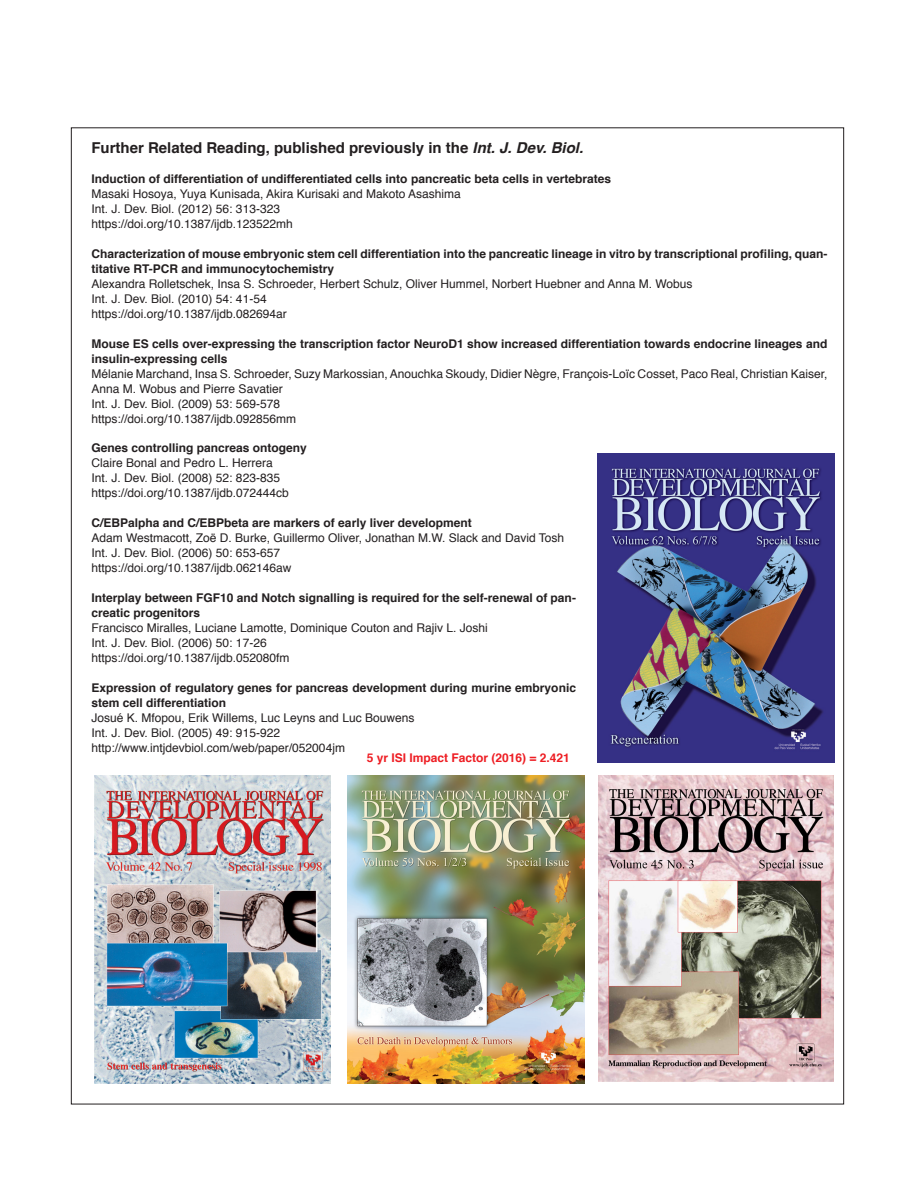
<style>
.page{position:relative;width:915px;height:1191px;background:#fff}
.page>*{position:absolute;margin:0;border:0;box-sizing:border-box;transform-origin:0 0}
._0-TitleSmall-2{font:700 15px "Helvetica";color:#231f20}
._0-RelatedArticles{font:12px/15px "Helvetica";color:#231f20}
._0-RelatedArticles-2{font:700 12px/15px "Helvetica";color:#231f20}
._0-TitleSmall-2-2{font:700 12px "Helvetica";color:#ee1d23}
.s1{font-style:italic}
</style>
<div class="page">
<img style="left:597px;top:453px;width:237px;height:309px">
<img style="left:347px;top:775px;width:237px;height:308px">
<img style="left:598px;top:776px;width:235px;height:305px">
<img style="left:94px;top:775px;width:236px;height:308px">
<p class="_0-TitleSmall-2" style="left:91px;top:135px;width:493px">Further Related Reading, published previously in the <span class="s1">Int. J. Dev. Biol.</span></p>
<p class="_0-RelatedArticles-2" style="left:91px;top:171px;width:521px">Induction of differentiation of undifferentiated cells into pancreatic beta cells in vertebrates</p>
<p class="_0-RelatedArticles" style="left:91px;top:186px;width:371px">Masaki Hosoya, Yuya Kunisada, Akira Kurisaki and Makoto Asashima</p>
<p class="_0-RelatedArticles" style="left:91px;top:201px;width:190px">Int. J. Dev. Biol. (2012) 56: 313-323</p>
<p class="_0-RelatedArticles" style="left:91px;top:216px;width:203px">https://doi.org/10.1387/ijdb.123522mh</p>
<p class="_0-RelatedArticles-2" style="left:91px;top:246px;width:737px">Characterization of mouse embryonic stem cell differentiation into the pancreatic lineage in vitro by transcriptional profiling, quan&shy;titative RT-PCR and immunocytochemistry</p>
<p class="_0-RelatedArticles" style="left:91px;top:276px;width:602px">Alexandra Rolletschek, Insa S. Schroeder, Herbert Schulz, Oliver Hummel, Norbert Huebner and Anna M. Wobus</p>
<p class="_0-RelatedArticles" style="left:91px;top:291px;width:177px">Int. J. Dev. Biol. (2010) 54: 41-54</p>
<p class="_0-RelatedArticles" style="left:91px;top:306px;width:197px">https://doi.org/10.1387/ijdb.082694ar</p>
<p class="_0-RelatedArticles-2" style="left:91px;top:336px;width:737px">Mouse ES cells over-expressing the transcription factor NeuroD1 show increased differentiation towards endocrine lineages and insulin-expressing cells</p>
<p class="_0-RelatedArticles" style="left:91px;top:366px;width:737px">Mélanie Marchand, Insa S. Schroeder, Suzy Markossian, Anouchka Skoudy, Didier Nègre, François-Loïc Cosset, Paco Real, Christian Kaiser,<br>Anna M. Wobus and Pierre Savatier</p>
<p class="_0-RelatedArticles" style="left:91px;top:396px;width:190px">Int. J. Dev. Biol. (2009) 53: 569-578</p>
<p class="_0-RelatedArticles" style="left:91px;top:411px;width:206px">https://doi.org/10.1387/ijdb.092856mm</p>
<p class="_0-RelatedArticles-2" style="left:91px;top:441px;width:217px">Genes controlling pancreas ontogeny</p>
<p class="_0-RelatedArticles" style="left:91px;top:456px;width:183px">Claire Bonal and Pedro L. Herrera</p>
<p class="_0-RelatedArticles" style="left:91px;top:471px;width:190px">Int. J. Dev. Biol. (2008) 52: 823-835</p>
<p class="_0-RelatedArticles" style="left:91px;top:486px;width:199px">https://doi.org/10.1387/ijdb.072444cb</p>
<p class="_0-RelatedArticles-2" style="left:91px;top:516px;width:382px">C/EBPalpha and C/EBPbeta are markers of early liver development</p>
<p class="_0-RelatedArticles" style="left:91px;top:531px;width:474px">Adam Westmacott, Zoë D. Burke, Guillermo Oliver, Jonathan M.W. Slack and David Tosh</p>
<p class="_0-RelatedArticles" style="left:91px;top:546px;width:190px">Int. J. Dev. Biol. (2006) 50: 653-657</p>
<p class="_0-RelatedArticles" style="left:91px;top:561px;width:202px">https://doi.org/10.1387/ijdb.062146aw</p>
<p class="_0-RelatedArticles-2" style="left:91px;top:591px;width:486px">Interplay between FGF10 and Notch signalling is required for the self-renewal of pan&shy;creatic progenitors</p>
<p class="_0-RelatedArticles" style="left:91px;top:621px;width:398px">Francisco Miralles, Luciane Lamotte, Dominique Couton and Rajiv L. Joshi</p>
<p class="_0-RelatedArticles" style="left:91px;top:636px;width:177px">Int. J. Dev. Biol. (2006) 50: 17-26</p>
<p class="_0-RelatedArticles" style="left:91px;top:651px;width:200px">https://doi.org/10.1387/ijdb.052080fm</p>
<p class="_0-RelatedArticles-2" style="left:91px;top:681px;width:486px">Expression of regulatory genes for pancreas development during murine embryonic stem cell differentiation</p>
<p class="_0-RelatedArticles" style="left:91px;top:711px;width:324px">Josué K. Mfopou, Erik Willems, Luc Leyns and Luc Bouwens</p>
<p class="_0-RelatedArticles" style="left:91px;top:726px;width:190px">Int. J. Dev. Biol. (2005) 49: 915-922</p>
<p class="_0-RelatedArticles" style="left:91px;top:741px;width:255px">http://www.intjdevbiol.com/web/paper/052004jm</p>
<p class="_0-TitleSmall-2-2" style="left:366px;top:748px;width:205px">5 yr ISI Impact Factor (2016) = 2.421</p>
</div>
